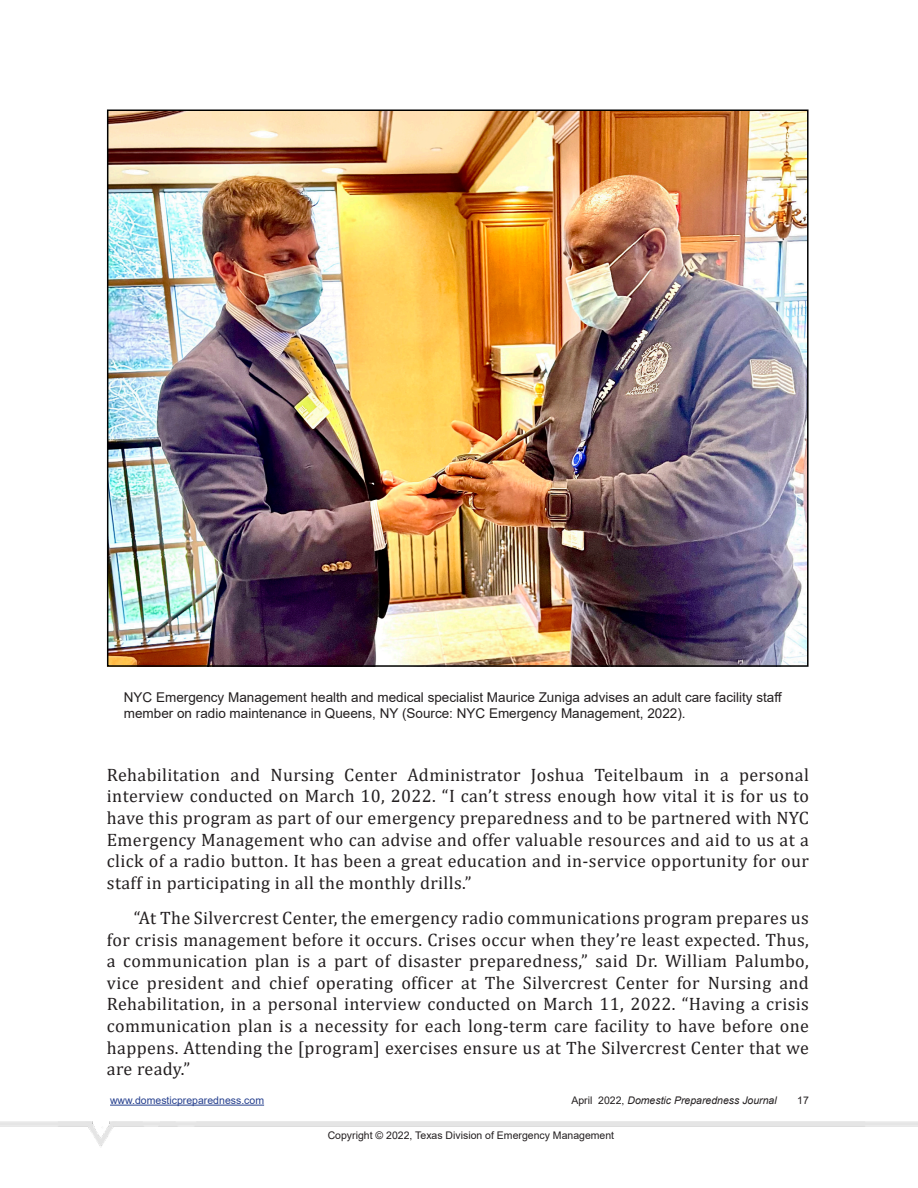
<style>
.page{position:relative;width:918px;height:1188px;background:#fff}
.page>*{position:absolute;margin:0;border:0;box-sizing:border-box;transform-origin:0 0}
.t1{font:18px/21.6px "Cambria";letter-spacing:.02em;color:#231f20;text-align:justify}
.t2{font:13.5px/16.2px "Arial";color:#231f20}
.t3{font:10.5px "Arial";color:#231f20}
.t4{font:italic 10.5px "Arial";color:#231f20}
.t5{font:10.5px "Arial";color:#253f8e}
.s1{font-style:normal}
</style>
<div class="page">
<img style="left:0;top:1121px;width:918px;height:26px">
<hr style="left:110px;top:1105px;width:154px;height:1px;background:#253f8e">
<img style="left:110px;top:113px;width:696px;height:551px">
<p class="t2" style="left:124px;top:689px;width:660px">NYC Emergency Management health and medical specialist Maurice Zuniga advises an adult care facility staff member on radio maintenance in Queens, NY (Source: NYC Emergency Management, 2022).</p>
<p class="t1" style="left:107px;top:764px;width:704px">Rehabilitation and Nursing Center Administrator Joshua Teitelbaum in a personal interview conducted on March 10, 2022. “I can’t stress enough how vital it is for us to have this program as part of our emergency preparedness and to be partnered with NYC Emergency Management who can advise and offer valuable resources and aid to us at a click of a radio button. It has been a great education and in-service opportunity for our staff in participating in all the monthly drills.”</p>
<p class="t1" style="left:107px;top:907px;width:704px;text-indent:27px">“At The Silvercrest Center, the emergency radio communications program prepares us for crisis management before it occurs. Crises occur when they’re least expected. Thus, a communication plan is a part of disaster preparedness,” said Dr. William Palumbo, vice president and chief operating officer at The Silvercrest Center for Nursing and Rehabilitation, in a personal interview conducted on March 11, 2022. “Having a crisis communication plan is a necessity for each long-term care facility to have before one happens. Attending the [program] exercises ensure us at The Silvercrest Center that we are ready.”</p>
<p class="t5" style="left:110px;top:1093px;width:156px">www.domesticpreparedness.com</p>
<p class="t4" style="left:571px;top:1094px;width:207px"><span class="s1">April 2022,</span> Domestic Preparedness Journal</p>
<p class="t3" style="left:797px;top:1093px;width:13px">17</p>
<p class="t3" style="left:328px;top:1128px;width:288px">Copyright © 2022, Texas Division of Emergency Management</p>
</div>
